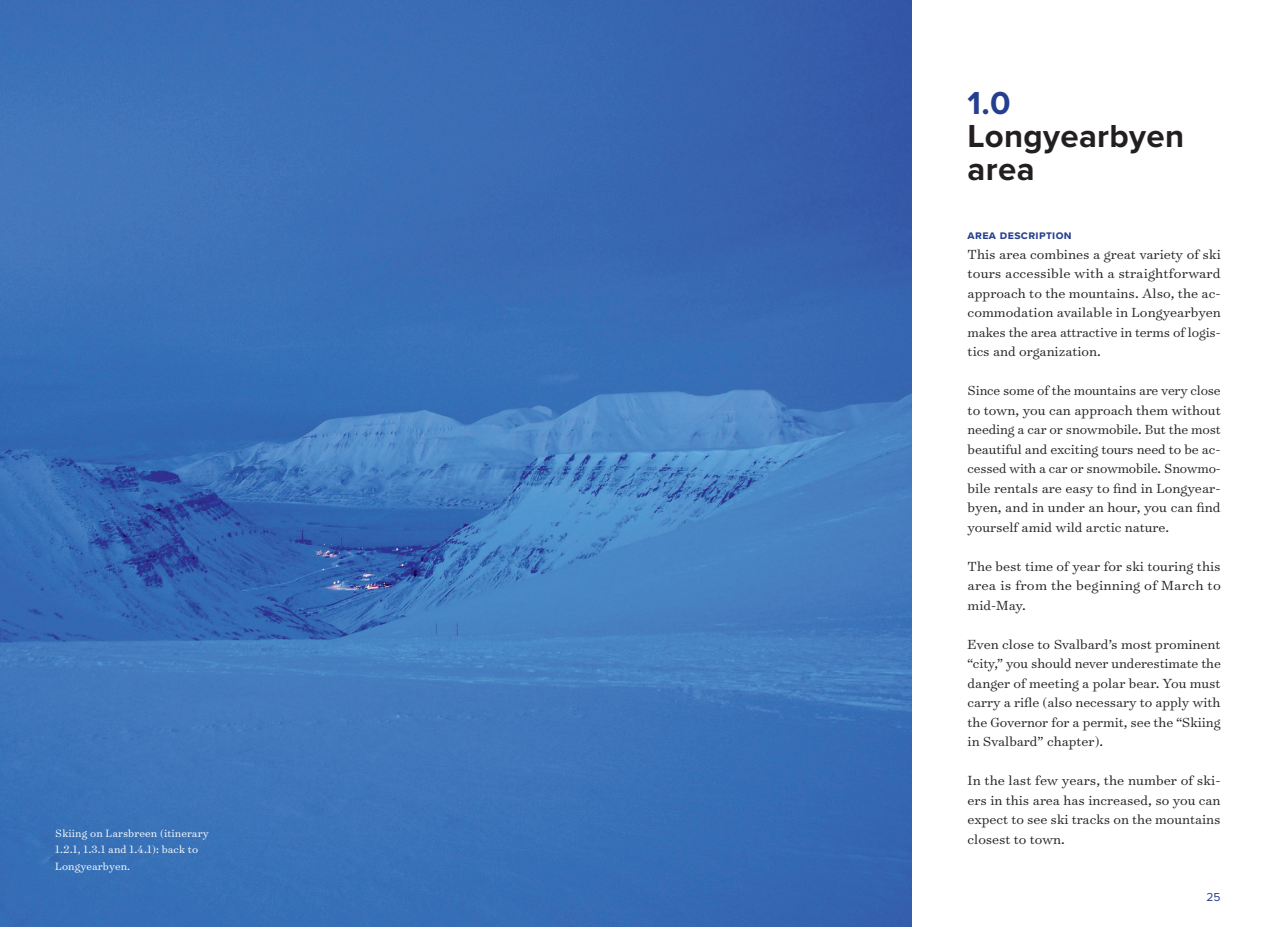
<style>
.page{position:relative;width:1276px;height:927px;background:#fff}
.page>*{position:absolute;margin:0;border:0;box-sizing:border-box;transform-origin:0 0}
.t1{font:700 33px/33px "Proxima Nova";letter-spacing:.01em;color:#231f20}
.t2{font:300 15px/19.5px "Surveyor Text";color:#231f20;text-align:justify}
.t3{font:300 12px/16.5px "Surveyor Text";letter-spacing:.01em;color:#fff}
.t4{font:700 12px "Proxima Nova";letter-spacing:.03em;color:#253f8e}
.t5{font:12px "Proxima Nova";color:#253f8e}
.s1{color:#253f8e}
</style>
<div class="page">
<img style="left:0;top:0;width:911px;height:927px">
<p class="t3" style="left:55px;top:824px;width:155px">Skiing on Larsbreen (itinerary<br>1.2.1, 1.3.1 and 1.4.1): back to<br>Longyearbyen.</p>
<p class="t1" style="left:967px;top:86px;width:218px"><span class="s1">1.0<br></span>Longyearbyen area</p>
<p class="t4" style="left:967px;top:226px;width:106px">area description</p>
<p class="t2" style="left:967px;top:244px;width:255px">This area combines a great variety of ski tours accessible with a straightforward approach to the mountains. Also, the ac&shy;commodation available in Longyearbyen makes the area attractive in terms of logis&shy;tics and organization.</p>
<p class="t2" style="left:967px;top:380px;width:255px">Since some of the mountains are very close to town, you can approach them without needing a car or snowmobile. But the most beautiful and exciting tours need to be ac&shy;cessed with a car or snowmobile. Snowmo&shy;bile rentals are easy to find in Longyear&shy;byen, and in under an hour, you can find yourself amid wild arctic nature.</p>
<p class="t2" style="left:967px;top:556px;width:255px">The best time of year for ski touring this area is from the beginning of March to mid-May.</p>
<p class="t2" style="left:967px;top:634px;width:255px">Even close to Svalbard’s most prominent “city,” you should never underestimate the danger of meeting a polar bear. You must carry a rifle (also necessary to apply with the Governor for a permit, see the “Skiing in Svalbard” chapter).</p>
<p class="t2" style="left:967px;top:770px;width:254px">In the last few years, the number of ski&shy;ers in this area has increased, so you can expect to see ski tracks on the mountains closest to town.</p>
<p class="t5" style="left:1206px;top:888px;width:16px">25</p>
</div>
